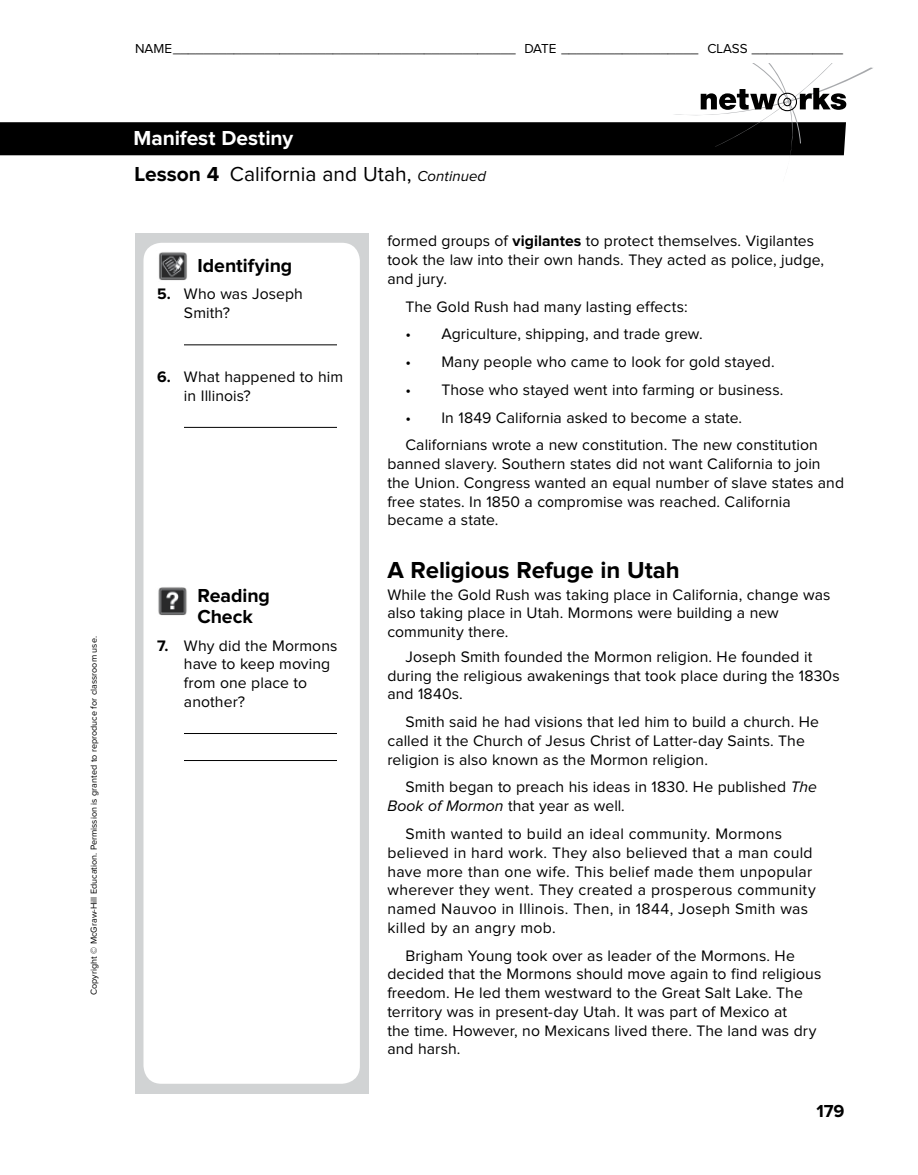
<style>
.page{position:relative;width:918px;height:1175px;background:#fff}
.page>*{position:absolute;margin:0;border:0;box-sizing:border-box;transform-origin:0 0}
.t1{font:700 24px "Proxima Nova";letter-spacing:-.005em;color:#000}
.t2{font:21px "Proxima Nova";color:#000}
.t3{font:700 21px "Proxima Nova";letter-spacing:-.005em;color:#fff}
.t4{font:700 19.5px/21px "Proxima Nova";color:#000}
.t5{font:700 18px "Proxima Nova";color:#000}
.t6{font:15.75px/18.8px "Proxima Nova";letter-spacing:.005em;color:#000}
.t7{font:13.5px "Proxima Nova";color:#000}
.t8{font:9px "Proxima Nova";color:#000}
.s1{font-weight:700}
.s2{font-style:italic;font-size:15px}
.s3{font-style:italic}
</style>
<div class="page">
<svg style="left:0;top:63px;width:873px;height:93px"></svg>
<div style="left:135px;top:234px;width:234px;height:860px;background:#d1d3d4"></div>
<div style="left:144px;top:243px;width:216px;height:840px;background:#fff;border-radius:18px"></div>
<hr style="left:184px;top:344px;width:153px;height:1px;background:#000">
<hr style="left:184px;top:427px;width:153px;height:1px;background:#000">
<hr style="left:184px;top:733px;width:153px;height:1px;background:#000">
<hr style="left:184px;top:760px;width:153px;height:1px;background:#000">
<img style="left:158px;top:252px;width:29px;height:29px">
<img style="left:158px;top:587px;width:29px;height:29px">
<p class="t8" style="left:89px;top:995px;width:360px;rotate:-90deg">Copyright © McGraw-Hill Education. Permission is granted to reproduce for classroom use.</p>
<p class="t7" style="left:135px;top:41px;width:710px">NAME_____________________________________________ DATE __________________ CLASS ____________</p>
<h2 class="t3" style="left:133px;top:126px;width:161px">Manifest Destiny</h2>
<h2 class="t2" style="left:135px;top:162px;width:353px"><span class="s1">Lesson 4</span> California and Utah, <span class="s2">Continued</span></h2>
<p class="t4" style="left:197px;top:255px;width:96px">Identifying</p>
<p class="t6" style="left:184px;top:285px;width:120px;text-indent:-27px"><span class="s1">5.</span> Who was Joseph<br>Smith?</p>
<p class="t6" style="left:184px;top:368px;width:161px;text-indent:-27px"><span class="s1">6.</span> What happened to him in Illinois?</p>
<p class="t4" style="left:198px;top:585px;width:74px">Reading<br>Check</p>
<p class="t6" style="left:184px;top:636px;width:155px;text-indent:-27px"><span class="s1">7.</span> Why did the Mormons have to keep moving from one place to another?</p>
<p class="t6" style="left:387px;top:232px;width:438px">formed groups of <span class="s1">vigilantes</span> to protect themselves. Vigilantes took the law into their own hands. They acted as police, judge, and jury.</p>
<p class="t6" style="left:405px;top:297px;width:284px">The Gold Rush had many lasting effects:</p>
<p class="t6" style="left:405px;top:325px;width:299px">• Agriculture, shipping, and trade grew.</p>
<p class="t6" style="left:405px;top:353px;width:371px">• Many people who came to look for gold stayed.</p>
<p class="t6" style="left:405px;top:380px;width:380px">• Those who stayed went into farming or business.</p>
<p class="t6" style="left:405px;top:404px;width:414px;line-height:27.8px">• In 1849 California asked to become a state.<br>Californians wrote a new constitution. The new constitution</p>
<p class="t6" style="left:387px;top:455px;width:458px">banned slavery. Southern states did not want California to join the Union. Congress wanted an equal number of slave states and free states. In 1850 a compromise was reached. California became a state.</p>
<h1 class="t1" style="left:387px;top:556px;width:294px">A Religious Refuge in Utah</h1>
<p class="t6" style="left:387px;top:585px;width:445px">While the Gold Rush was taking place in California, change was also taking place in Utah. Mormons were building a new community there.</p>
<p class="t6" style="left:387px;top:647px;width:454px;text-indent:18px">Joseph Smith founded the Mormon religion. He founded it during the religious awakenings that took place during the 1830s and 1840s.</p>
<p class="t6" style="left:387px;top:713px;width:433px;text-indent:18px">Smith said he had visions that led him to build a church. He called it the Church of Jesus Christ of Latter-day Saints. The religion is also known as the Mormon religion.</p>
<p class="t6" style="left:387px;top:778px;width:431px;text-indent:18px">Smith began to preach his ideas in 1830. He published <span class="s3">The<br>Book of Mormon</span> that year as well<span class="s3">.</span></p>
<p class="t6" style="left:387px;top:824px;width:430px;text-indent:18px">Smith wanted to build an ideal community. Mormons believed in hard work. They also believed that a man could have more than one wife. This belief made them unpopular wherever they went. They created a prosperous community named Nauvoo in Illinois. Then, in 1844, Joseph Smith was killed by an angry mob.</p>
<p class="t6" style="left:387px;top:946px;width:435px;text-indent:18px">Brigham Young took over as leader of the Mormons. He decided that the Mormons should move again to find religious freedom. He led them westward to the Great Salt Lake. The territory was in present-day Utah. It was part of Mexico at<br>the time. However, no Mexicans lived there. The land was dry and harsh.</p>
<p class="t5" style="left:817px;top:1100px;width:29px">179</p>
</div>
